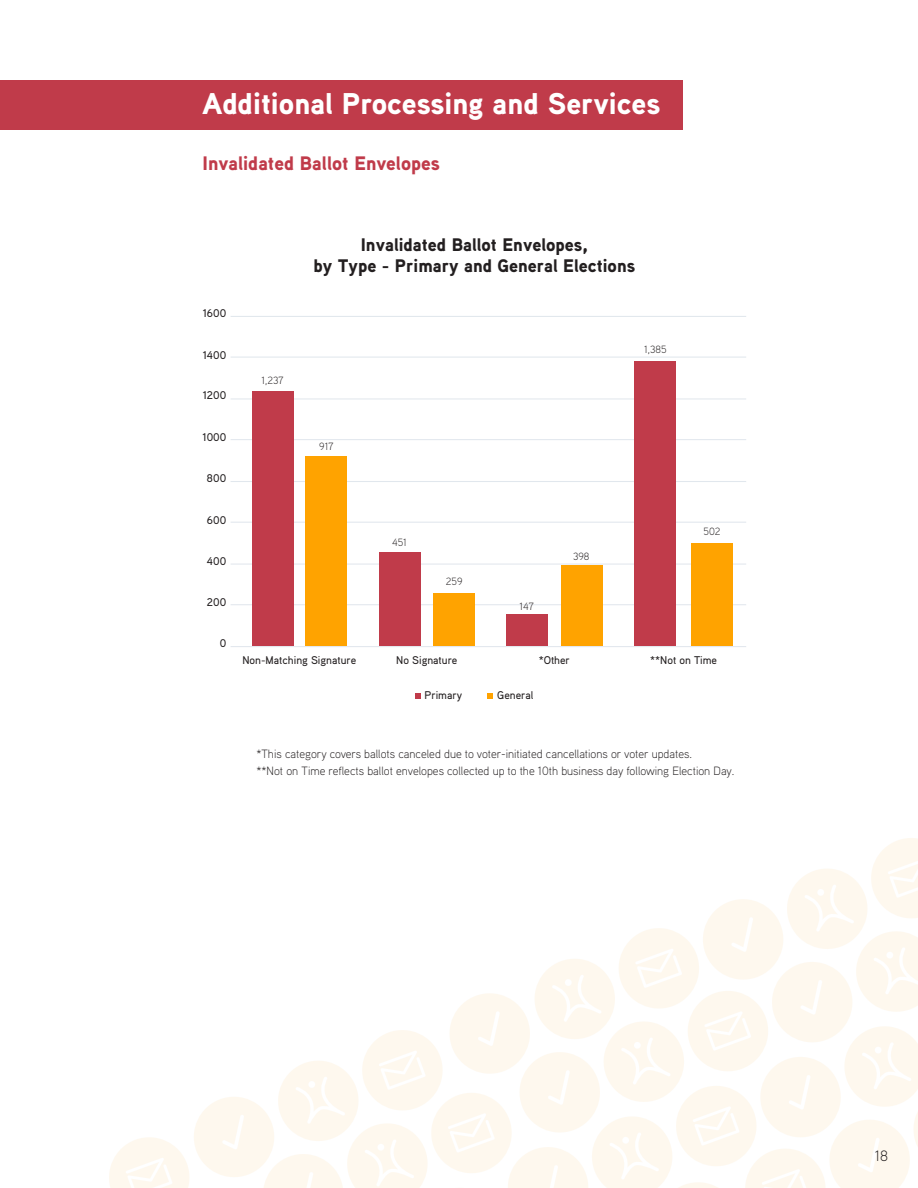
<style>
.page{position:relative;width:918px;height:1188px;background:#fff}
.page>*{position:absolute;margin:0;border:0;box-sizing:border-box;transform-origin:0 0}
.Sub_Header{font:900 30px "Aaux Pro";color:#fff}
.t1{font:900 19.5px "Aaux Pro";color:#c03b4a}
.t2{font:900 18.15px/21.8px "Aaux Pro";color:#231f20;text-align:center}
.t3{font:300 15px "Aaux Pro";color:#231f20}
.t4{font:300 12px/16.2px "Aaux Pro";color:#231f20}
.t5{font:500 11.25px "Aaux Pro";color:#231f20}
.t6{font:300 10.5px "Aaux Pro";color:#231f20}
</style>
<div class="page">
<svg style="left:109px;top:838px;width:809px;height:350px"></svg>
<div style="left:0;top:80px;width:683px;height:49px;background:#c03b4a"></div>
<hr style="left:231px;top:604px;width:515px;height:1px;background:#e1e7ed">
<hr style="left:231px;top:564px;width:515px;height:1px;background:#e1e7ed">
<hr style="left:231px;top:522px;width:515px;height:1px;background:#e1e7ed">
<hr style="left:231px;top:481px;width:515px;height:1px;background:#e1e7ed">
<hr style="left:231px;top:439px;width:515px;height:1px;background:#e1e7ed">
<hr style="left:231px;top:398px;width:515px;height:1px;background:#e1e7ed">
<hr style="left:231px;top:357px;width:515px;height:1px;background:#e1e7ed">
<hr style="left:231px;top:316px;width:515px;height:1px;background:#e1e7ed">
<hr style="left:231px;top:646px;width:515px;height:1px;background:#e1e7ed">
<div style="left:252px;top:391px;width:41px;height:255px;background:#c03b4a"></div>
<div style="left:306px;top:457px;width:41px;height:189px;background:#ffa300"></div>
<div style="left:379px;top:553px;width:41px;height:93px;background:#c03b4a"></div>
<div style="left:433px;top:593px;width:42px;height:53px;background:#ffa300"></div>
<div style="left:506px;top:615px;width:42px;height:31px;background:#c03b4a"></div>
<div style="left:561px;top:565px;width:42px;height:81px;background:#ffa300"></div>
<div style="left:634px;top:361px;width:42px;height:285px;background:#c03b4a"></div>
<div style="left:691px;top:543px;width:42px;height:103px;background:#ffa300"></div>
<svg style="left:415px;top:693px;width:5px;height:6px"></svg>
<svg style="left:487px;top:693px;width:6px;height:6px"></svg>
<p class="Sub_Header" style="left:202px;top:84px;width:460px">Additional Processing and Services</p>
<p class="t1" style="left:202px;top:151px;width:239px">Invalidated Ballot Envelopes</p>
<p class="t5" style="left:203px;top:306px;width:25px">1600</p>
<p class="t5" style="left:203px;top:348px;width:25px">1400</p>
<p class="t5" style="left:203px;top:388px;width:25px">1200</p>
<p class="t5" style="left:202px;top:430px;width:25px">1000</p>
<p class="t5" style="left:207px;top:471px;width:21px">800</p>
<p class="t5" style="left:207px;top:513px;width:21px">600</p>
<p class="t5" style="left:207px;top:554px;width:21px">400</p>
<p class="t5" style="left:207px;top:595px;width:21px">200</p>
<p class="t5" style="left:220px;top:636px;width:8px">0</p>
<p class="t6" style="left:261px;top:374px;width:24px">1,237</p>
<p class="t2" style="left:313px;top:233px;width:323px">Invalidated Ballot Envelopes,<br>by Type - Primary and General Elections</p>
<p class="t6" style="left:644px;top:343px;width:24px">1,385</p>
<p class="t6" style="left:319px;top:440px;width:16px">917</p>
<p class="t6" style="left:392px;top:535px;width:16px">451</p>
<p class="t6" style="left:446px;top:575px;width:18px">259</p>
<p class="t5" style="left:242px;top:653px;width:115px">Non-Matching Signature</p>
<p class="t5" style="left:396px;top:653px;width:63px">No Signature</p>
<p class="t6" style="left:520px;top:599px;width:16px">147</p>
<p class="t6" style="left:573px;top:550px;width:18px">398</p>
<p class="t5" style="left:539px;top:653px;width:33px">*Other</p>
<p class="t5" style="left:425px;top:688px;width:39px">Primary</p>
<p class="t5" style="left:497px;top:688px;width:38px">General</p>
<p class="t6" style="left:704px;top:524px;width:19px">502</p>
<p class="t5" style="left:650px;top:653px;width:68px">**Not on Time</p>
<p class="t4" style="left:256px;top:746px;width:480px">*This category covers ballots canceled due to voter-initiated cancellations or voter updates.<br>**Not on Time reflects ballot envelopes collected up to the 10th business day following Election Day.</p>
<p class="t3" style="left:875px;top:1146px;width:15px">18</p>
</div>
